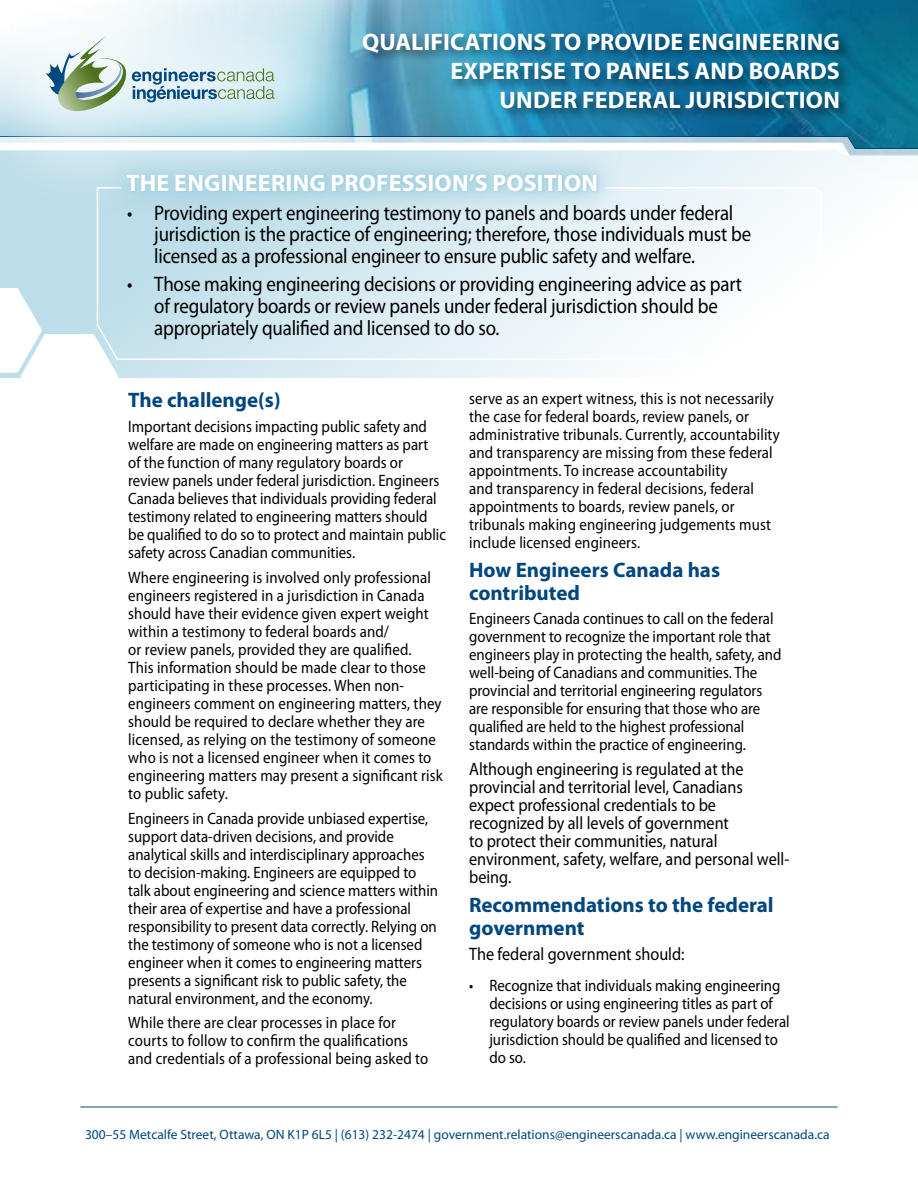
<style>
.page{position:relative;width:918px;height:1188px;background:#fff}
.page>*{position:absolute;margin:0;border:0;box-sizing:border-box;transform-origin:0 0}
.t1{font:700 24px/28.8px "Myriad Pro";letter-spacing:.01em;color:#fff;text-align:right}
.t2{font:21px/21.6px "Myriad Pro";letter-spacing:-.01em;color:#000;scale:.9 1}
.t3{font:700 21px/22.5px "Myriad Pro";color:#00467f}
.t4{font:18px/18px "Myriad Pro";color:#000;scale:.9 1}
.t5{font:16.5px/18px "Myriad Pro";color:#000;scale:.9 1}
.t6{font:13.5px "Myriad Pro";color:#00467f}
</style>
<div class="page">
<img style="left:80px;top:0;width:838px;height:1107px">
<svg style="left:382px;top:136px;width:536px;height:14px"></svg>
<svg style="left:0;top:150px;width:918px;height:228px"></svg>
<svg style="left:0;top:287px;width:118px;height:132px"></svg>
<svg style="left:800px;top:235px;width:118px;height:184px"></svg>
<svg style="left:96px;top:186px;width:726px;height:175px"></svg>
<svg style="left:382px;top:149px;width:239px;height:67px;background:#c5e1eb"></svg>
<div style="left:360px;top:31px;width:492px;height:90px;background:#000;opacity:.52"></div>
<div style="left:0;top:0;width:382px;height:219px;background:#fff;opacity:.75"></div>
<svg style="left:45px;top:36px;width:229px;height:78px;background:#c4d8d9"></svg>
<hr style="left:80px;top:1107px;width:758px;height:1px;background:#00467f">
<h1 class="t1" style="left:362px;top:28px;width:479px">QUALIFICATIONS TO PROVIDE ENGINEERING<br>EXPERTISE TO PANELS AND BOARDS<br>UNDER FEDERAL JURISDICTION</h1>
<h1 class="t1" style="left:127px;top:168px;width:473px">THE ENGINEERING PROFESSION’S POSITION</h1>
<p class="t2" style="left:154px;top:202px;width:665px;text-indent:-27px">• Providing expert engineering testimony to panels and boards under federal jurisdiction is the practice of engineering; therefore, those individuals must be licensed as a professional engineer to ensure public safety and welfare.</p>
<p class="t2" style="left:154px;top:274px;width:655px;text-indent:-27px">• Those making engineering decisions or providing engineering advice as part of regulatory boards or review panels under federal jurisdiction should be appropriately qualified and licensed to do so.</p>
<p class="t3" style="left:128px;top:389px;width:154px">The challenge(s)</p>
<p class="t5" style="left:128px;top:418px;width:355px">Important decisions impacting public safety and welfare are made on engineering matters as part<br>of the function of many regulatory boards or review panels under federal jurisdiction. Engineers Canada believes that individuals providing federal testimony related to engineering matters should be qualified to do so to protect and maintain public safety across Canadian communities.</p>
<p class="t5" style="left:128px;top:569px;width:351px">Where engineering is involved only professional engineers registered in a jurisdiction in Canada should have their evidence given expert weight within a testimony to federal boards and/<br>or review panels, provided they are qualified.<br>This information should be made clear to those participating in these processes. When non&shy;engineers comment on engineering matters, they should be required to declare whether they are licensed, as relying on the testimony of someone who is not a licensed engineer when it comes to engineering matters may present a significant risk to public safety.</p>
<p class="t5" style="left:128px;top:809px;width:346px">Engineers in Canada provide unbiased expertise, support data-driven decisions, and provide analytical skills and interdisciplinary approaches to decision-making. Engineers are equipped to talk about engineering and science matters within their area of expertise and have a professional responsibility to present data correctly. Relying on the testimony of someone who is not a licensed engineer when it comes to engineering matters presents a significant risk to public safety, the natural environment, and the economy.</p>
<p class="t5" style="left:128px;top:1014px;width:335px">While there are clear processes in place for courts to follow to confirm the qualifications and credentials of a professional being asked to</p>
<p class="t5" style="left:469px;top:390px;width:347px">serve as an expert witness, this is not necessarily the case for federal boards, review panels, or administrative tribunals. Currently, accountability and transparency are missing from these federal appointments. To increase accountability<br>and transparency in federal decisions, federal appointments to boards, review panels, or tribunals making engineering judgements must include licensed engineers.</p>
<p class="t3" style="left:469px;top:559px;width:253px">How Engineers Canada has contributed</p>
<p class="t5" style="left:469px;top:610px;width:349px">Engineers Canada continues to call on the federal government to recognize the important role that engineers play in protecting the health, safety, and well-being of Canadians and communities. The provincial and territorial engineering regulators are responsible for ensuring that those who are qualified are held to the highest professional standards within the practice of engineering.</p>
<p class="t4" style="left:469px;top:760px;width:357px">Although engineering is regulated at the provincial and territorial level, Canadians expect professional credentials to be recognized by all levels of government<br>to protect their communities, natural environment, safety, welfare, and personal well&shy;being.</p>
<p class="t3" style="left:469px;top:894px;width:306px">Recommendations to the federal government</p>
<p class="t4" style="left:469px;top:945px;width:241px">The federal government should:</p>
<p class="t5" style="left:489px;top:977px;width:335px;text-indent:-20px">• Recognize that individuals making engineering decisions or using engineering titles as part of regulatory boards or review panels under federal jurisdiction should be qualified and licensed to do so.</p>
<p class="t6" style="left:85px;top:1127px;width:746px">300–55 Metcalfe Street, Ottawa, ON K1P 6L5 | (613) 232-2474 | government.relations@engineerscanada.ca | www.engineerscanada.ca</p>
</div>
